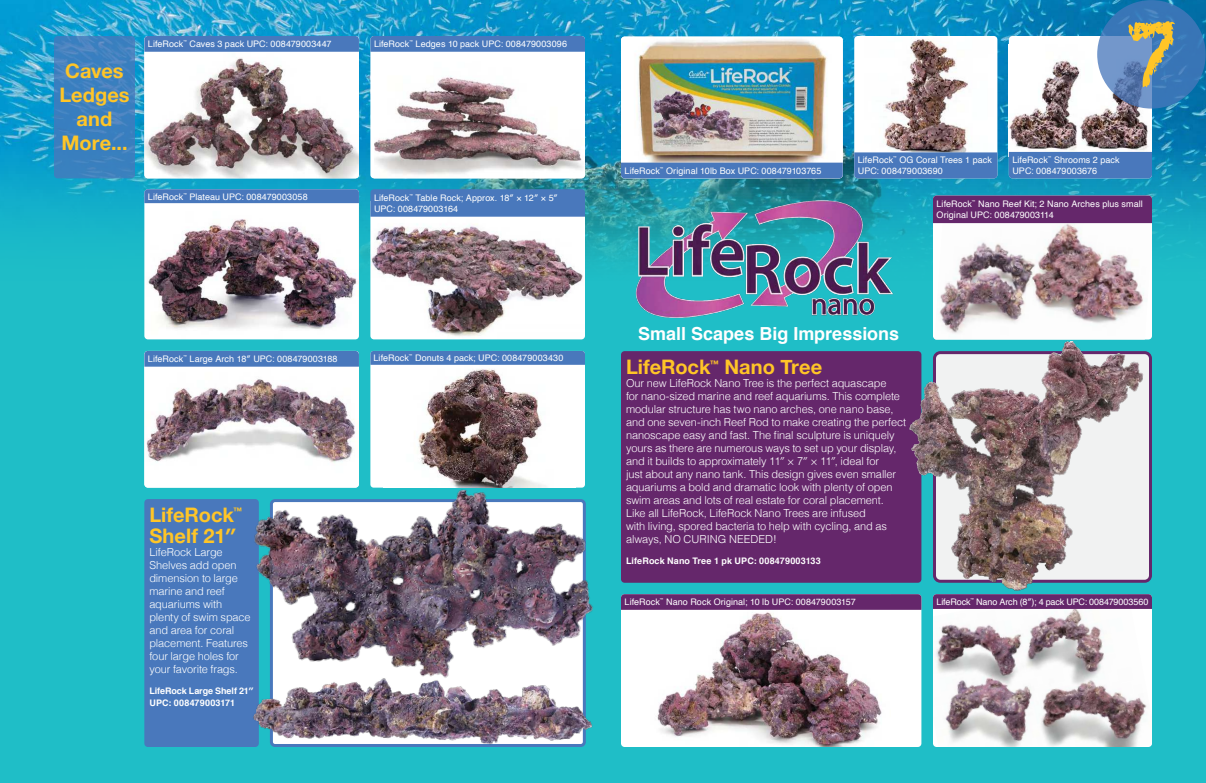
<style>
.page{position:relative;width:1206px;height:783px;background:#1fbec7}
.page>*{position:absolute;margin:0;border:0;box-sizing:border-box;transform-origin:0 0}
.t1{font:85px "Chalkduster";color:#ffc527}
.t2{font:700 20px/24px "Helvetica Neue";color:#ffc527;text-align:center}
.t3{font:700 18px "Helvetica";color:#fff}
.t4{font:300 11px/13px "Helvetica";letter-spacing:-.01em;color:#fff}
.t5{font:9px/11px "Helvetica";letter-spacing:.005em;color:#fff}
.t6{font:700 9px/12px "Helvetica";letter-spacing:.01em;color:#fff}
.t7{font:700 9px "Helvetica Neue";color:#ffc527}
</style>
<div class="page">
<img style="left:0;top:0;width:1206px;height:747px">
<div style="left:144px;top:499px;width:115px;height:248px;background:#4978bc;border-radius:4px"></div>
<img style="left:621px;top:37px;width:222px;height:126px">
<div style="left:621px;top:163px;width:222px;height:15px;background:#4978bc"></div>
<div style="left:854px;top:36px;width:143px;height:142px;background:#fff;border-radius:4px"></div>
<img style="left:883px;top:38px;width:85px;height:114px">
<div style="left:1009px;top:36px;width:143px;height:142px;background:#fff;border-radius:4px"></div>
<img style="left:1009px;top:46px;width:143px;height:106px">
<div style="left:854px;top:152px;width:143px;height:26px;background:#4978bc"></div>
<div style="left:621px;top:351px;width:300px;height:232px;background:#65276b;border-radius:4px"></div>
<img style="left:935px;top:223px;width:217px;height:117px">
<div style="left:933px;top:196px;width:219px;height:27px;background:#65276b"></div>
<img style="left:933px;top:609px;width:219px;height:138px">
<svg style="left:933px;top:594px;width:219px;height:15px;background:#662a6d"></svg>
<div style="left:621px;top:594px;width:300px;height:153px;background:#fff;border-radius:4px"></div>
<img style="left:657px;top:612px;width:225px;height:135px">
<svg style="left:626px;top:594px;width:295px;height:16px;background:#682b6e"></svg>
<img style="left:633px;top:196px;width:262px;height:128px">
<div style="left:370px;top:351px;width:215px;height:137px;background:#fff;border-radius:3px"></div>
<img style="left:418px;top:369px;width:124px;height:88px">
<svg style="left:370px;top:351px;width:215px;height:14px;background:#4b79bc"></svg>
<img style="left:144px;top:367px;width:215px;height:121px">
<div style="left:144px;top:351px;width:215px;height:16px;background:#4978bc"></div>
<img style="left:370px;top:217px;width:215px;height:122px">
<svg style="left:370px;top:189px;width:215px;height:28px;background:#4a79bc"></svg>
<img style="left:144px;top:203px;width:215px;height:136px">
<svg style="left:144px;top:189px;width:215px;height:14px;background:#4a79bc"></svg>
<div style="left:370px;top:36px;width:215px;height:142px;background:#fff;border-radius:4px"></div>
<img style="left:374px;top:76px;width:211px;height:102px">
<div style="left:370px;top:36px;width:215px;height:16px;background:#4978bc"></div>
<img style="left:144px;top:52px;width:215px;height:126px">
<div style="left:144px;top:36px;width:215px;height:16px;background:#4978bc"></div>
<svg style="left:54px;top:36px;width:81px;height:142px;background:#3e81bf"></svg>
<img style="left:253px;top:713px;width:342px;height:34px">
<div style="left:1009px;top:152px;width:143px;height:26px;background:#4978bc"></div>
<img style="left:219px;top:457px;width:407px;height:256px">
<img style="left:904px;top:342px;width:244px;height:252px">
<svg style="left:1097px;top:0;width:109px;height:109px;background:#4b7fba"></svg>
<h2 class="t2" style="left:59px;top:60px;width:72px">Caves<br>Ledges and<br>More...</h2>
<p class="t5" style="left:148px;top:39px;width:185px">LifeRock<sup>™</sup> Caves 3 pack UPC: 008479003447</p>
<p class="t5" style="left:148px;top:192px;width:161px">LifeRock<sup>™</sup> Plateau UPC: 008479003058</p>
<p class="t5" style="left:374px;top:39px;width:195px">LifeRock<sup>™</sup> Ledges 10 pack UPC: 008479003096</p>
<p class="t5" style="left:374px;top:193px;width:186px">LifeRock<sup>™</sup> Table Rock; Approx. 18″ × 12″ × 5″<br>UPC: 008479003164</p>
<p class="t5" style="left:148px;top:354px;width:191px">LifeRock<sup>™</sup> Large Arch 18″ UPC: 008479003188</p>
<p class="t5" style="left:374px;top:353px;width:191px">LifeRock<sup>™</sup> Donuts 4 pack; UPC: 008479003430</p>
<h2 class="t2" style="left:149px;top:503px;width:86px">LifeRock</h2>
<p class="t7" style="left:233px;top:506px;width:10px">™</p>
<h2 class="t2" style="left:149px;top:525px;width:88px">Shelf 21″</h2>
<p class="t4" style="left:149px;top:547px;width:103px">LifeRock Large<br>Shelves add open dimension to large marine and reef aquariums with plenty of swim space and area for coral placement. Features four large holes for your favorite frags.</p>
<p class="t6" style="left:149px;top:685px;width:106px">LifeRock Large Shelf 21″<br>UPC: 008479003171</p>
<h1 class="t1" style="left:1126px;top:2px;width:52px">7</h1>
<p class="t5" style="left:625px;top:166px;width:198px">LifeRock<sup>™</sup> Original 10lb Box UPC: 008479103765</p>
<p class="t5" style="left:858px;top:155px;width:136px">LifeRock<sup>™</sup> OG Coral Trees 1 pack<br>UPC: 008479003690</p>
<p class="t5" style="left:1012px;top:155px;width:109px">LifeRock<sup>™</sup> Shrooms 2 pack<br>UPC: 008479003676</p>
<p class="t5" style="left:937px;top:199px;width:208px">LifeRock<sup>™</sup> Nano Reef Kit; 2 Nano Arches plus small<br>Original UPC: 008479003114</p>
<h3 class="t3" style="left:638px;top:326px;width:262px">Small Scapes Big Impressions</h3>
<h2 class="t2" style="left:626px;top:355px;width:86px">LifeRock</h2>
<p class="t7" style="left:710px;top:358px;width:10px">™</p>
<h2 class="t2" style="left:724px;top:356px;width:99px">Nano Tree</h2>
<p class="t4" style="left:626px;top:378px;width:282px">Our new LifeRock Nano Tree is the perfect aquascape<br>for nano-sized marine and reef aquariums. This complete modular structure has two nano arches, one nano base, and one seven-inch Reef Rod to make creating the perfect nanoscape easy and fast. The 昀椀nal sculpture is uniquely yours as there are numerous ways to set up your display, and it builds to approximately 11″ × 7″ × 11″, ideal for<br>just about any nano tank. This design gives even smaller aquariums a bold and dramatic look with plenty of open swim areas and lots of real estate for coral placement.<br>Like all LifeRock, LifeRock Nano Trees are infused<br>with living, spored bacteria to help with cycling, and as always, NO CURING NEEDED!</p>
<p class="t6" style="left:626px;top:556px;width:196px">LifeRock Nano Tree 1 pk UPC: 008479003133</p>
<p class="t5" style="left:625px;top:598px;width:233px">LifeRock<sup>™</sup> Nano Rock Original; 10 lb UPC: 008479003157</p>
<p class="t5" style="left:937px;top:597px;width:213px">LifeRock<sup>™</sup> Nano Arch (8″); 4 pack UPC: 008479003560</p>
</div>
